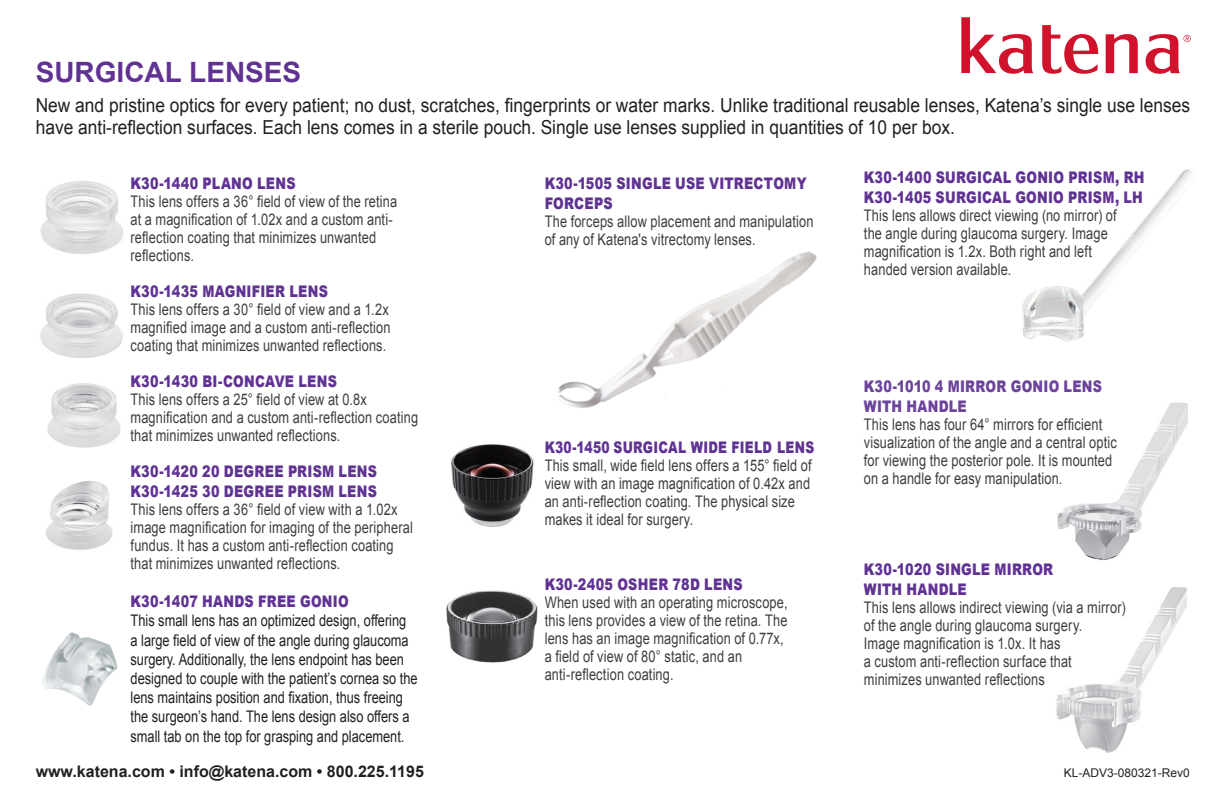
<style>
.page{position:relative;width:1224px;height:792px;background:#fff}
.page>*{position:absolute;margin:0;border:0;box-sizing:border-box;transform-origin:0 0}
.headline{font:700 28px "Arial";color:#603393}
.headline-2{font:19.2px "Arial";color:#231f20;scale:.9 1}
.Backside_copy{font:16px/18px "Arial";letter-spacing:.01em;color:#3e3e3f;scale:.8 1}
.Backside_copy-2{font:16px/19.2px "Arial";color:#231f20;scale:.8 1}
.Backside_Names{font:900 16px/20px "Arial";letter-spacing:.02em;color:#603393;scale:.8 1}
.t1{font:700 16px "Arial";color:#231f20}
.Backside_copy-3{font:900 16px/20px "Arial";letter-spacing:.02em;color:#6c449b;scale:.8 1}
.Backside_copy-4{font:900 16px/20px "Arial";letter-spacing:.02em;color:#603393;scale:.8 1}
.t2{font:12px "Arial";color:#231f20}
.s1{font-weight:900;color:#603393}
</style>
<div class="page">
<img style="left:1056px;top:587px;width:131px;height:166px">
<img style="left:1057px;top:402px;width:131px;height:158px">
<img style="left:558px;top:251px;width:259px;height:157px">
<svg style="left:961px;top:17px;width:72px;height:57px"></svg>
<svg style="left:1106px;top:34px;width:32px;height:39px"></svg>
<svg style="left:1146px;top:34px;width:45px;height:40px"></svg>
<svg style="left:1042px;top:25px;width:56px;height:49px"></svg>
<img style="left:40px;top:181px;width:83px;height:73px">
<img style="left:40px;top:293px;width:83px;height:65px">
<img style="left:451px;top:444px;width:83px;height:83px">
<img style="left:446px;top:590px;width:92px;height:73px">
<img style="left:1022px;top:169px;width:170px;height:173px">
<img style="left:47px;top:383px;width:74px;height:65px">
<img style="left:46px;top:481px;width:67px;height:69px">
<img style="left:42px;top:632px;width:76px;height:74px">
<p class="headline" style="left:36px;top:53px;width:267px">SURGICAL LENSES</p>
<p class="headline-2" style="left:36px;top:92px;width:1284px">New and pristine optics for every patient; no dust, scratches, fingerprints or water marks. Unlike traditional reusable lenses, Katena’s single use lenses</p>
<p class="headline-2" style="left:36px;top:114px;width:1023px">have anti-reflection surfaces. Each lens comes in a sterile pouch. Single use lenses supplied in quantities of 10 per box.</p>
<p class="Backside_Names" style="left:545px;top:173px;width:329px">K30-1505 SINGLE USE VITRECTOMY<br>FORCEPS</p>
<p class="Backside_copy" style="left:545px;top:212px;width:338px">The forceps allow placement and manipulation of any of Katena's vitrectomy lenses.</p>
<p class="Backside_Names" style="left:864px;top:166px;width:352px">K30-1400 SURGICAL GONIO PRISM, RH<br>K30-1405 SURGICAL GONIO PRISM, LH</p>
<p class="Backside_copy" style="left:864px;top:206px;width:317px">This lens allows direct viewing (no mirror) of the angle during glaucoma surgery. Image magnification is 1.2x. Both right and left handed version available.</p>
<p class="Backside_Names" style="left:131px;top:172px;width:208px">K30-1440 PLANO LENS</p>
<p class="Backside_copy" style="left:131px;top:192px;width:335px">This lens offers a 36° field of view of the retina at a magnification of 1.02x and a custom anti&shy;reflection coating that minimizes unwanted reflections.</p>
<p class="Backside_Names" style="left:131px;top:281px;width:248px">K30-1435 MAGNIFIER LENS</p>
<p class="Backside_copy" style="left:131px;top:300px;width:327px;text-align:justify">This lens offers a 30° field of view and a 1.2x magnified image and a custom anti-reflection coating that minimizes unwanted reflections.</p>
<p class="Backside_Names" style="left:131px;top:371px;width:260px">K30-1430 BI-CONCAVE LENS</p>
<p class="Backside_copy" style="left:131px;top:390px;width:361px">This lens offers a 25° field of view at 0.8x magnification and a custom anti-reflection coating that minimizes unwanted reflections.</p>
<p class="Backside_Names" style="left:131px;top:461px;width:310px">K30-1420 20 DEGREE PRISM LENS<br>K30-1425 30 DEGREE PRISM LENS</p>
<p class="Backside_copy" style="left:131px;top:501px;width:354px">This lens offers a 36° field of view with a 1.02x image magnification for imaging of the peripheral fundus. It has a custom anti-reflection coating that minimizes unwanted reflections.</p>
<p class="Backside_copy-2" style="left:131px;top:592px;width:361px"><span class="s1">K30-1407 HANDS FREE GONIO<br></span>This small lens has an optimized design, offering<br>a large field of view of the angle during glaucoma surgery. Additionally, the lens endpoint has been designed to couple with the patient’s cornea so the lens maintains position and fixation, thus freeing the surgeon’s hand. The lens design also offers a small tab on the top for grasping and placement.</p>
<p class="Backside_copy-3" style="left:864px;top:376px;width:299px">K30-1010 4 MIRROR GONIO LENS<br>WITH HANDLE</p>
<p class="Backside_copy" style="left:864px;top:416px;width:318px">This lens has four 64° mirrors for efficient visualization of the angle and a central optic for viewing the posterior pole. It is mounted on a handle for easy manipulation.</p>
<p class="Backside_copy" style="left:545px;top:438px;width:338px"><span class="s1">K30-1450 SURGICAL WIDE FIELD LENS </span>This small, wide field lens offers a 155° field of view with an image magnification of 0.42x and an anti-reflection coating. The physical size makes it ideal for surgery.</p>
<p class="Backside_copy-4" style="left:864px;top:558px;width:238px">K30-1020 SINGLE MIRROR<br>WITH HANDLE</p>
<p class="Backside_copy" style="left:864px;top:598px;width:329px">This lens allows indirect viewing (via a mirror) of the angle during glaucoma surgery.<br>Image magnification is 1.0x. It has<br>a custom anti-reflection surface that minimizes unwanted reflections</p>
<p class="Backside_Names" style="left:545px;top:574px;width:249px">K30-2405 OSHER 78D LENS</p>
<p class="Backside_copy" style="left:545px;top:594px;width:305px">When used with an operating microscope, this lens provides a view of the retina. The lens has an image magnification of 0.77x, a field of view of 80° static, and an anti-reflection coating.</p>
<p class="t1" style="left:36px;top:760px;width:390px">www.katena.com • info@katena.com • 800.225.1195</p>
<p class="t2" style="left:1064px;top:765px;width:128px">KL-ADV3-080321-Rev0</p>
</div>
